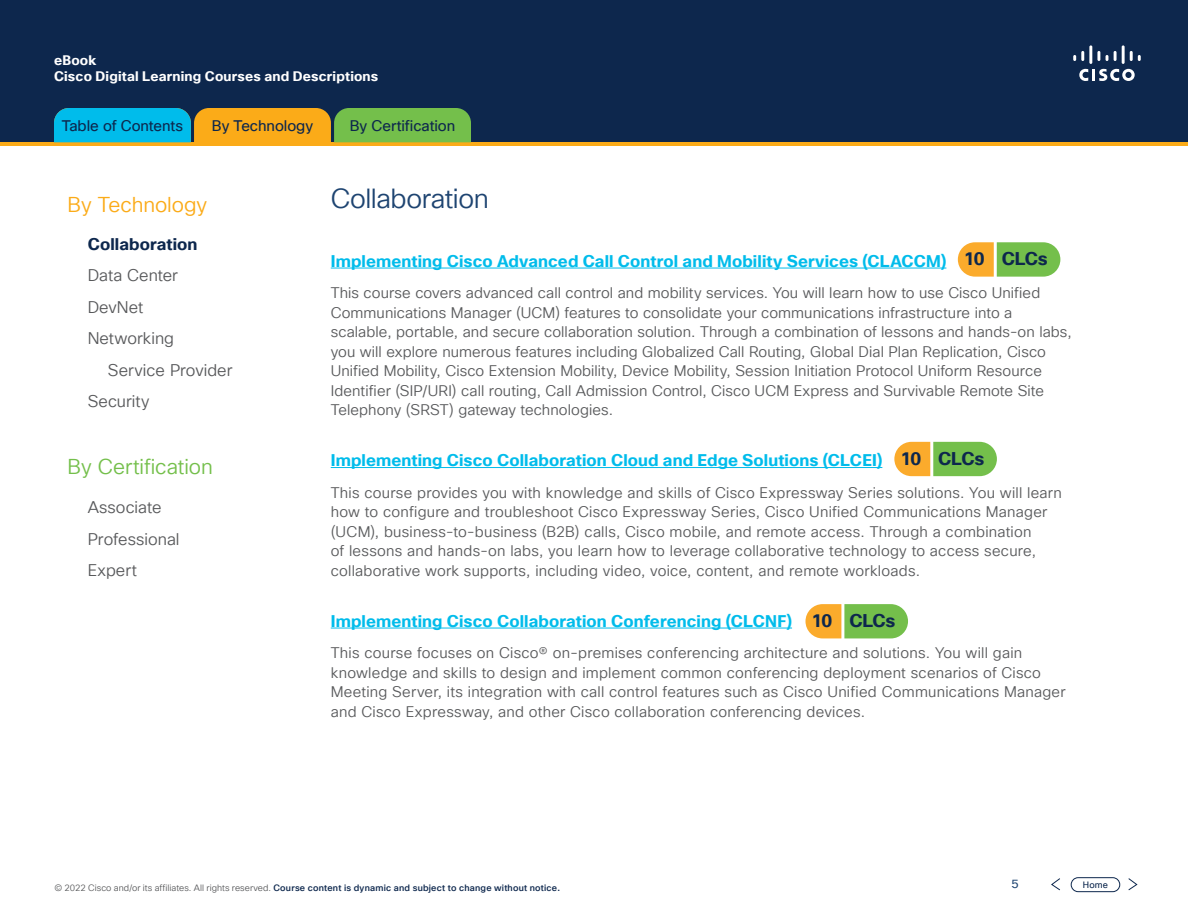
<style>
.page{position:relative;width:1188px;height:918px;background:#fff}
.page>*{position:absolute;margin:0;border:0;box-sizing:border-box;transform-origin:0 0}
.t1{font:27px "Cisco Sans TT Light";letter-spacing:-.015em;color:#1e4471}
.t2{font:21px "Cisco Sans TT Light";color:#74bf4b}
.t3{font:21px "Cisco Sans TT Light";letter-spacing:-.005em;color:#fbab18}
.t4{font:700 18px "Cisco Sans TT";letter-spacing:-.03em;color:#0d274d}
.t5{font:700 16.5px "Cisco Sans TT";letter-spacing:.005em;color:#00bceb}
.t6{font:16.5px/31.5px "Cisco Sans TT Light";color:#58595b}
.t7{font:700 16.5px "Cisco Sans TT";letter-spacing:.005em;color:#0d274d}
.t8{font:15px/19.5px "Cisco Sans TT Light";letter-spacing:.01em;color:#58595b}
.t9{font:15px "Cisco Sans TT";letter-spacing:-.005em;color:#0d274d}
.t10{font:700 13.5px/16.5px "Cisco Sans TT";letter-spacing:.015em;color:#fff}
.t11{font:12px "Cisco Sans TT";color:#1e4471}
.t12{font:500 9px "Cisco Sans TT";letter-spacing:.025em;color:#0d274d}
.t13{font:9px "Cisco Sans TT";color:#0d274d}
.s1{font-family:"Cisco Sans TT Light";font-weight:400;color:#58595b}
</style>
<div class="page">
<div style="left:1071px;top:877px;width:49px;height:15px;border:1px solid #0d274d;border-radius:7px"></div>
<svg style="left:1051px;top:878px;width:9px;height:13px"></svg>
<svg style="left:1128px;top:878px;width:10px;height:13px"></svg>
<div style="left:0;top:0;width:1188px;height:142px;background:#0d274d"></div>
<svg style="left:1079px;top:69px;width:56px;height:12px"></svg>
<svg style="left:1073px;top:51px;width:11px;height:10px"></svg>
<hr style="left:1089px;top:45px;width:3px;height:19px;background:#fff">
<svg style="left:1097px;top:51px;width:3px;height:10px"></svg>
<svg style="left:1106px;top:55px;width:2px;height:6px"></svg>
<svg style="left:1114px;top:51px;width:3px;height:10px"></svg>
<hr style="left:1122px;top:45px;width:3px;height:19px;background:#fff">
<svg style="left:1130px;top:51px;width:11px;height:10px"></svg>
<hr style="left:0;top:142px;width:1188px;height:4px;background:#fbab18">
<hr style="left:331px;top:268px;width:615px;height:1px;background:#00bceb">
<hr style="left:331px;top:467px;width:551px;height:1px;background:#00bceb">
<hr style="left:331px;top:628px;width:461px;height:1px;background:#00bceb">
<svg style="left:54px;top:108px;width:417px;height:34px;background:#76b26e"></svg>
<svg style="left:958px;top:242px;width:102px;height:35px;background:#adc056"></svg>
<svg style="left:894px;top:442px;width:103px;height:34px;background:#acbf53"></svg>
<svg style="left:805px;top:604px;width:103px;height:34px;background:#acbf54"></svg>
<p class="t10" style="left:54px;top:52px;width:326px">eBook<br>Cisco Digital Learning Courses and Descriptions</p>
<p class="t9" style="left:62px;top:116px;width:123px">Table of Contents</p>
<p class="t9" style="left:72px;top:116px;width:103px">By Technology</p>
<p class="t9" style="left:212px;top:116px;width:103px">By Technology</p>
<p class="t9" style="left:350px;top:116px;width:107px">By Certification</p>
<h2 class="t3" style="left:68px;top:191px;width:141px">By Technology</h2>
<p class="t7" style="left:88px;top:233px;width:111px">Collaboration</p>
<p class="t6" style="left:88px;top:260px;width:92px">Data Center</p>
<p class="t6" style="left:88px;top:292px;width:57px">DevNet</p>
<p class="t6" style="left:88px;top:323px;width:88px">Networking</p>
<p class="t6" style="left:108px;top:355px;width:126px">Service Provider</p>
<p class="t6" style="left:88px;top:386px;width:63px">Security</p>
<h2 class="t2" style="left:68px;top:453px;width:147px">By Certification</h2>
<p class="t6" style="left:88px;top:492px;width:93px">Associate<br>Professional<br>Expert</p>
<h1 class="t1" style="left:331px;top:181px;width:160px">Collaboration</h1>
<p class="t4" style="left:964px;top:247px;width:85px">10 CLCs</p>
<p class="t5" style="left:331px;top:250px;width:617px">Implementing Cisco Advanced Call Control and Mobility Services (CLACCM)</p>
<p class="t8" style="left:331px;top:283px;width:743px">This course covers advanced call control and mobility services. You will learn how to use Cisco Unified Communications Manager (UCM) features to consolidate your communications infrastructure into a scalable, portable, and secure collaboration solution. Through a combination of lessons and hands-on labs, you will explore numerous features including Globalized Call Routing, Global Dial Plan Replication, Cisco Unified Mobility, Cisco Extension Mobility, Device Mobility, Session Initiation Protocol Uniform Resource Identifier (SIP/URI) call routing, Call Admission Control, Cisco UCM Express and Survivable Remote Site Telephony (SRST) gateway technologies.</p>
<p class="t5" style="left:331px;top:449px;width:553px">Implementing Cisco Collaboration Cloud and Edge Solutions (CLCEI)</p>
<p class="t8" style="left:331px;top:483px;width:733px">This course provides you with knowledge and skills of Cisco Expressway Series solutions. You will learn how to configure and troubleshoot Cisco Expressway Series, Cisco Unified Communications Manager (UCM), business-to-business (B2B) calls, Cisco mobile, and remote access. Through a combination<br>of lessons and hands-on labs, you learn how to leverage collaborative technology to access secure, collaborative work supports, including video, voice, content, and remote workloads.</p>
<p class="t5" style="left:331px;top:610px;width:463px">Implementing Cisco Collaboration Conferencing (CLCNF)</p>
<p class="t8" style="left:331px;top:643px;width:736px">This course focuses on Cisco® on-premises conferencing architecture and solutions. You will gain knowledge and skills to design and implement common conferencing deployment scenarios of Cisco Meeting Server, its integration with call control features such as Cisco Unified Communications Manager and Cisco Expressway, and other Cisco collaboration conferencing devices.</p>
<p class="t4" style="left:901px;top:446px;width:85px">10 CLCs</p>
<p class="t4" style="left:812px;top:609px;width:85px">10 CLCs</p>
<p class="t12" style="left:54px;top:882px;width:507px"><span class="s1">© 2022 Cisco and/or its affiliates. All rights reserved.</span> Course content is dynamic and subject to change without notice.</p>
<p class="t11" style="left:1011px;top:876px;width:9px">5</p>
<p class="t13" style="left:1083px;top:879px;width:27px">Home</p>
</div>
